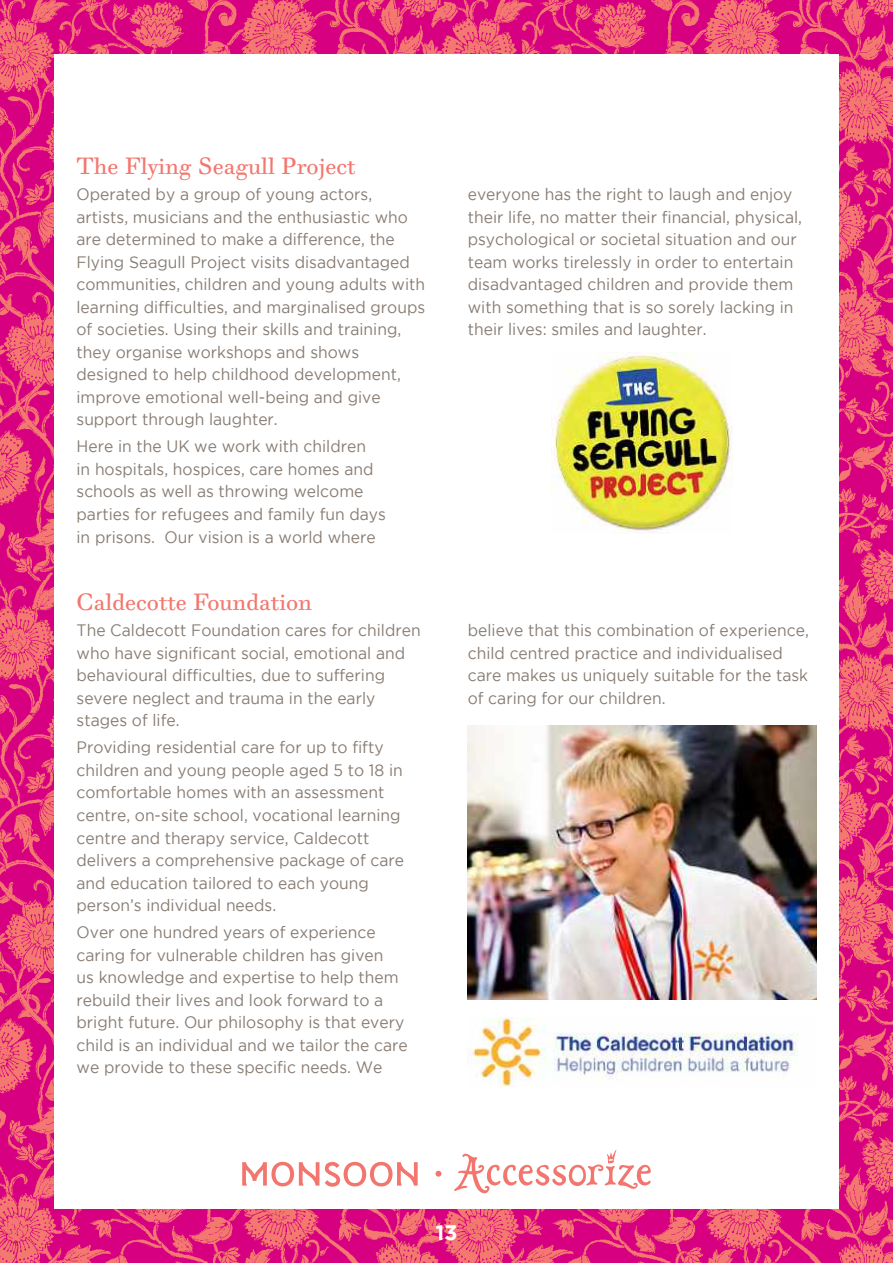
<style>
.page{position:relative;width:893px;height:1263px;background:#fff}
.page>*{position:absolute;margin:0;border:0;box-sizing:border-box;transform-origin:0 0}
.t1{font:22.5px "Walbaum 10 Pro";color:#f3766e}
.t2{font:700 21px "Gotham";color:#fff}
.t3{font:16.5px/22.5px "Gotham";color:#877c73;scale:.95 1}
</style>
<div class="page">
<img style="left:0;top:0;width:893px;height:1263px">
<img style="left:552px;top:352px;width:180px;height:181px">
<img style="left:468px;top:1017px;width:348px;height:70px">
<img style="left:468px;top:725px;width:348px;height:275px">
<h1 class="t1" style="left:77px;top:151px;width:281px">The Flying Seagull Project</h1>
<p class="t3" style="left:77px;top:183px;width:369px">Operated by a group of young actors, artists, musicians and the enthusiastic who are determined to make a difference, the Flying Seagull Project visits disadvantaged communities, children and young adults with learning difficulties, and marginalised groups of societies. Using their skills and training, they organise workshops and shows designed to help childhood development, improve emotional well-being and give support through laughter.</p>
<p class="t3" style="left:77px;top:435px;width:327px">Here in the UK we work with children<br>in hospitals, hospices, care homes and schools as well as throwing welcome parties for refugees and family fun days in prisons. Our vision is a world where</p>
<h1 class="t1" style="left:77px;top:587px;width:237px">Caldecotte Foundation</h1>
<p class="t3" style="left:77px;top:619px;width:364px">The Caldecott Foundation cares for children who have significant social, emotional and behavioural difficulties, due to suffering severe neglect and trauma in the early stages of life.</p>
<p class="t3" style="left:77px;top:736px;width:346px">Providing residential care for up to fifty children and young people aged 5 to 18 in comfortable homes with an assessment centre, on-site school, vocational learning centre and therapy service, Caldecott delivers a comprehensive package of care and education tailored to each young person’s individual needs.</p>
<p class="t3" style="left:77px;top:921px;width:350px">Over one hundred years of experience caring for vulnerable children has given<br>us knowledge and expertise to help them rebuild their lives and look forward to a bright future. Our philosophy is that every child is an individual and we tailor the care we provide to these specific needs. We</p>
<p class="t3" style="left:468px;top:183px;width:353px">everyone has the right to laugh and enjoy their life, no matter their financial, physical, psychological or societal situation and our team works tirelessly in order to entertain disadvantaged children and provide them with something that is so sorely lacking in their lives: smiles and laughter.</p>
<p class="t3" style="left:468px;top:619px;width:361px">believe that this combination of experience, child centred practice and individualised care makes us uniquely suitable for the task of caring for our children.</p>
<p class="t2" style="left:436px;top:1220px;width:23px">13</p>
</div>
